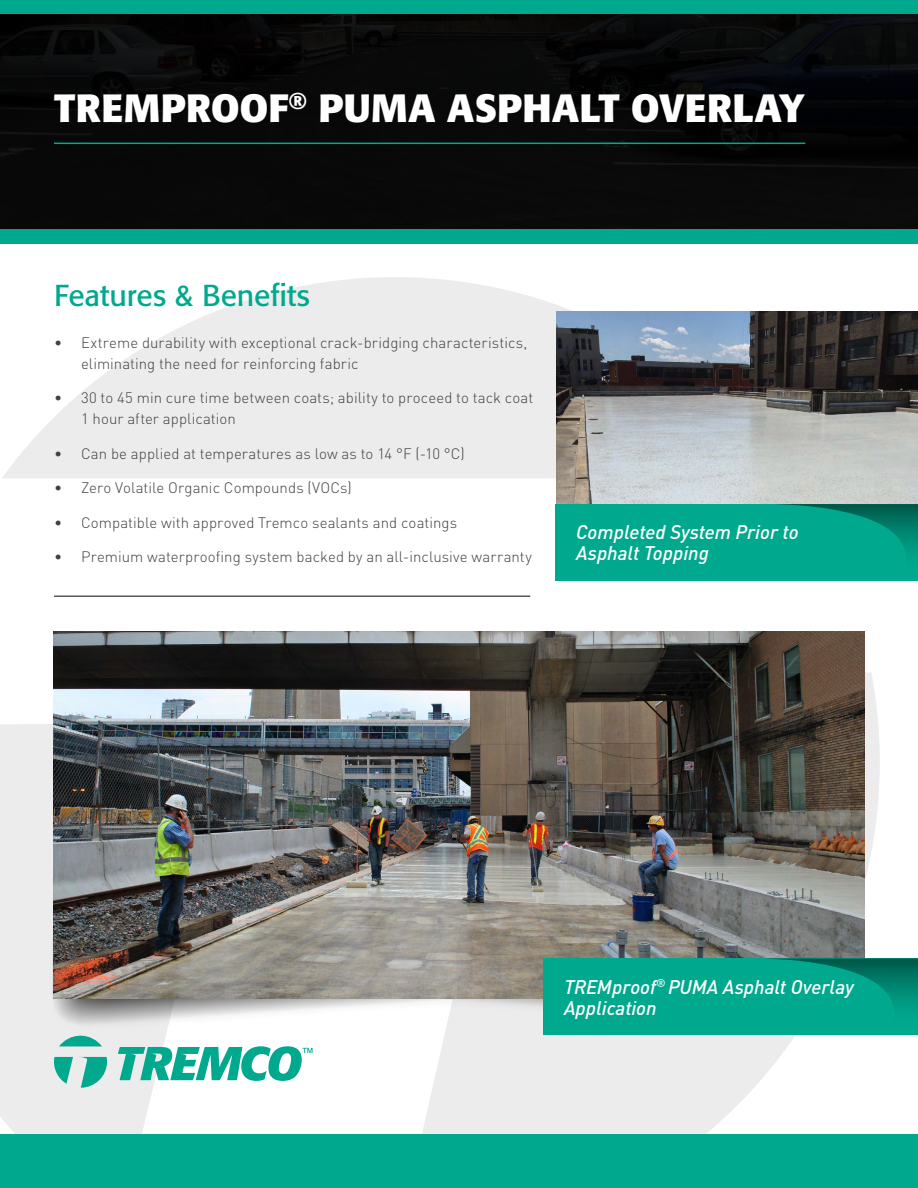
<style>
.page{position:relative;width:918px;height:1188px;background:#fff}
.page>*{position:absolute;margin:0;border:0;box-sizing:border-box;transform-origin:0 0}
.t1{font:700 39px "Formata Pro";letter-spacing:.01em;color:#fff}
.t2{font:30px "Formata Pro";color:#00a98e}
.t3{font:italic 500 19.5px/21px "DINOT";letter-spacing:-.005em;color:#fff}
.t4{font:300 15px/21px "DINOT";letter-spacing:.005em;color:#414042}
</style>
<div class="page">
<div style="left:0;top:724px;width:166px;height:410px;background:#ececec"></div>
<svg style="left:422px;top:670px;width:458px;height:464px;fill:#ececec"></svg>
<svg style="left:2px;top:277px;width:570px;height:201px;fill:#ececec"></svg>
<div style="left:0;top:1134px;width:918px;height:54px;background:#00a98e"></div>
<svg style="left:59px;top:1036px;width:43px;height:10px"></svg>
<svg style="left:54px;top:1057px;width:19px;height:27px"></svg>
<svg style="left:79px;top:1057px;width:28px;height:31px"></svg>
<svg style="left:118px;top:1046px;width:195px;height:35px"></svg>
<div style="left:0;top:0;width:918px;height:244px;background:#00a98e"></div>
<img style="left:0;top:14px;width:918px;height:216px">
<hr style="left:54px;top:596px;width:476px;height:1px;background:#58595b">
<img style="left:556px;top:311px;width:362px;height:193px">
<div style="left:48px;top:912px;width:804px;height:121px;background:#000;opacity:.75"></div>
<div style="left:51px;top:910px;width:798px;height:116px;background:#000;opacity:.8"></div>
<img style="left:53px;top:632px;width:811px;height:367px">
<hr style="left:54px;top:143px;width:751px;height:1px;background:#00a98e">
<div style="left:556px;top:504px;width:362px;height:76px;background:#00a98e"></div>
<svg style="left:568px;top:499px;width:350px;height:54px"></svg>
<div style="left:544px;top:958px;width:374px;height:77px;background:#00a98e"></div>
<svg style="left:756px;top:956px;width:162px;height:52px"></svg>
<h1 class="t1" style="left:54px;top:83px;width:753px">TREMPROOF<sup>®</sup> PUMA ASPHALT OVERLAY</h1>
<h2 class="t2" style="left:54px;top:276px;width:258px">Features &amp; Benefits</h2>
<p class="t4" style="left:81px;top:332px;width:448px;text-indent:-27px">• Extreme durability with exceptional crack-bridging characteristics, eliminating the need for reinforcing fabric</p>
<p class="t4" style="left:81px;top:387px;width:454px;text-indent:-27px">• 30 to 45 min cure time between coats; ability to proceed to tack coat<br>1 hour after application</p>
<p class="t4" style="left:54px;top:443px;width:412px">• Can be applied at temperatures as low as to 14 °F (-10 °C)</p>
<p class="t4" style="left:54px;top:477px;width:299px">• Zero Volatile Organic Compounds (VOCs)</p>
<p class="t4" style="left:54px;top:512px;width:405px">• Compatible with approved Tremco sealants and coatings</p>
<p class="t4" style="left:54px;top:546px;width:479px">• Premium waterproofing system backed by an all-inclusive warranty</p>
<h3 class="t3" style="left:576px;top:521px;width:224px">Completed System Prior to<br>Asphalt Topping</h3>
<h3 class="t3" style="left:564px;top:976px;width:291px">TREMproof<sup>®</sup> PUMA Asphalt Overlay<br>Application</h3>
</div>
